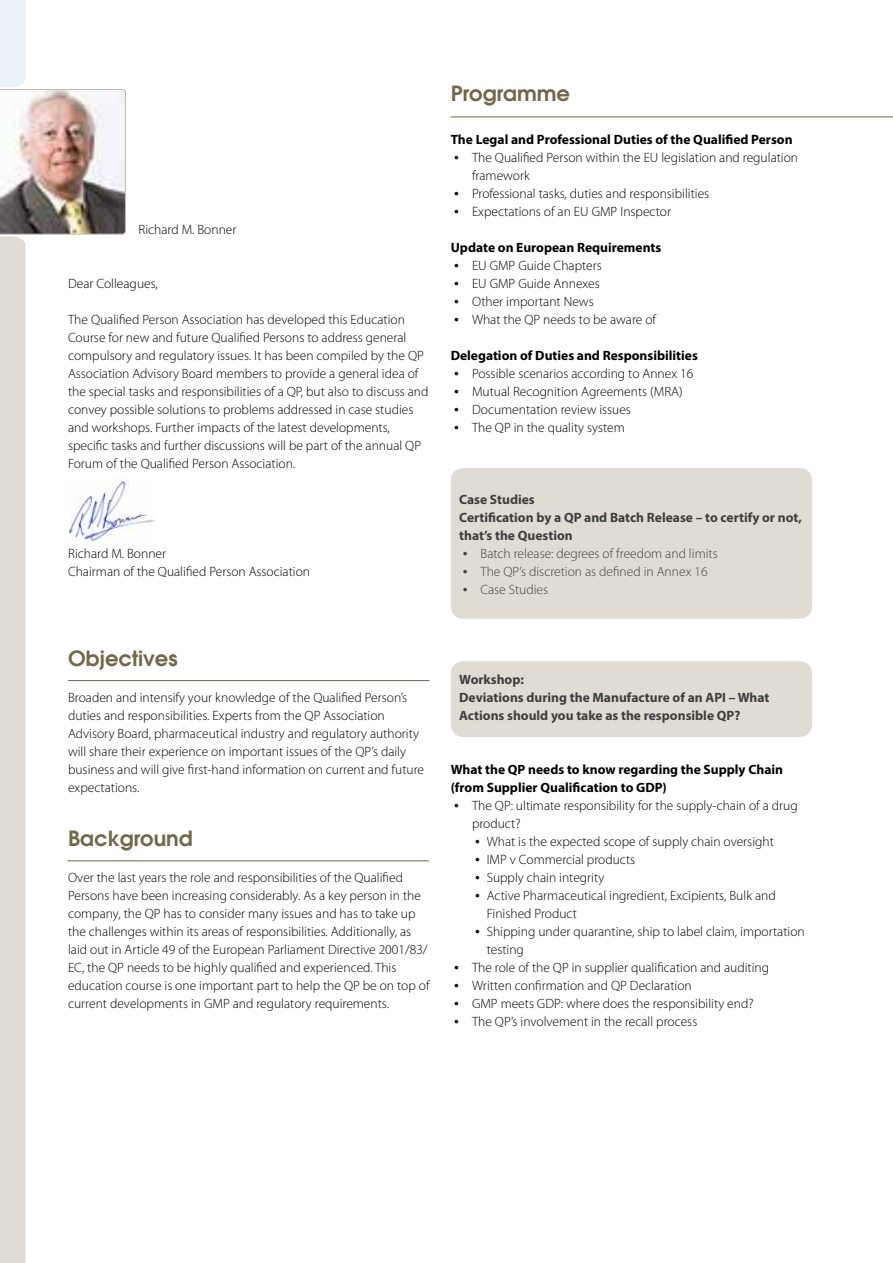
<style>
.page{position:relative;width:893px;height:1263px;background:#fff}
.page>*{position:absolute;margin:0;border:0;box-sizing:border-box;transform-origin:0 0}
.t1{font:600 21px "Avant Garde";color:#726747}
.t2{font:300 13.5px/18px "Myriad Pro";color:#000}
.t3{font:700 13.5px/18px "Myriad Pro";color:#000}
.t4{font:700 13.5px/18px "Myriad Pro";color:#3e3d40}
.t5{font:300 13.5px/18px "Myriad Pro";color:#3e3d40}
</style>
<div class="page">
<img style="left:126px;top:480px;width:28px;height:50px">
<div style="left:451px;top:468px;width:361px;height:151px;background:#e0dcd3;border-radius:13px"></div>
<div style="left:451px;top:661px;width:361px;height:76px;background:#e0dcd3;border-radius:13px"></div>
<hr style="left:451px;top:117px;width:442px;height:1px;background:#726747">
<svg style="left:0;top:0;width:126px;height:1263px"></svg>
<hr style="left:68px;top:680px;width:361px;height:1px;background:#726747">
<hr style="left:68px;top:860px;width:361px;height:1px;background:#726747">
<p class="t2" style="left:138px;top:221px;width:100px">Richard M. Bonner</p>
<p class="t2" style="left:68px;top:275px;width:91px">Dear Colleagues,</p>
<p class="t2" style="left:68px;top:311px;width:362px">The Qualified Person Association has developed this Education Course for new and future Qualified Persons to address general compulsory and regulatory issues. It has been compiled by the QP Association Advisory Board members to provide a general idea of the special tasks and responsibilities of a QP, but also to discuss and convey possible solutions to problems addressed in case studies and workshops. Further impacts of the latest developments, specific tasks and further discussions will be part of the annual QP Forum of the Qualified Person Association.</p>
<p class="t2" style="left:68px;top:545px;width:244px">Richard M. Bonner<br>Chairman of the Qualified Person Association</p>
<h1 class="t1" style="left:451px;top:79px;width:121px">Programme</h1>
<p class="t3" style="left:451px;top:130px;width:343px">The Legal and Professional Duties of the Qualified Person</p>
<p class="t2" style="left:472px;top:149px;width:328px">The Qualified Person within the EU legislation and regulation framework<br>Professional tasks, duties and responsibilities<br>Expectations of an EU GMP Inspector</p>
<p class="t3" style="left:451px;top:238px;width:212px">Update on European Requirements</p>
<p class="t2" style="left:472px;top:257px;width:186px">EU GMP Guide Chapters<br>EU GMP Guide Annexes<br>Other important News<br>What the QP needs to be aware of</p>
<p class="t3" style="left:451px;top:346px;width:249px">Delegation of Duties and Responsibilities</p>
<p class="t2" style="left:472px;top:365px;width:223px">Possible scenarios according to Annex 16<br>Mutual Recognition Agreements (MRA)<br>Documentation review issues<br>The QP in the quality system</p>
<p class="t4" style="left:459px;top:490px;width:344px">Case Studies<br>Certification by a QP and Batch Release – to certify or not, that’s the Question</p>
<p class="t5" style="left:480px;top:545px;width:239px">Batch release: degrees of freedom and limits<br>The QP’s discretion as defined in Annex 16<br>Case Studies</p>
<h1 class="t1" style="left:68px;top:644px;width:111px">Objectives</h1>
<p class="t2" style="left:68px;top:689px;width:357px">Broaden and intensify your knowledge of the Qualified Person’s duties and responsibilities. Experts from the QP Association Advisory Board, pharmaceutical industry and regulatory authority will share their experience on important issues of the QP’s daily business and will give first-hand information on current and future expectations.</p>
<h1 class="t1" style="left:68px;top:824px;width:126px">Background</h1>
<p class="t2" style="left:68px;top:869px;width:363px">Over the last years the role and responsibilities of the Qualified Persons have been increasing considerably. As a key person in the company, the QP has to consider many issues and has to take up the challenges within its areas of responsibilities. Additionally, as laid out in Article 49 of the European Parliament Directive 2001/83/ EC, the QP needs to be highly qualified and experienced. This education course is one important part to help the QP be on top of current developments in GMP and regulatory requirements.</p>
<p class="t4" style="left:459px;top:670px;width:312px">Workshop:<br>Deviations during the Manufacture of an API – What<br>Actions should you take as the responsible QP?</p>
<p class="t3" style="left:451px;top:760px;width:334px">What the QP needs to know regarding the Supply Chain (from Supplier Qualification to GDP)</p>
<p class="t2" style="left:472px;top:797px;width:327px">The QP: ultimate responsibility for the supply-chain of a drug</p>
<p class="t2" style="left:472px;top:815px;width:50px">product?</p>
<p class="t2" style="left:487px;top:833px;width:289px">What is the expected scope of supply chain oversight</p>
<p class="t2" style="left:487px;top:851px;width:150px">IMP v Commercial products</p>
<p class="t2" style="left:487px;top:869px;width:119px">Supply chain integrity</p>
<p class="t2" style="left:487px;top:887px;width:290px">Active Pharmaceutical ingredient, Excipients, Bulk and</p>
<p class="t2" style="left:487px;top:905px;width:92px">Finished Product</p>
<p class="t2" style="left:487px;top:923px;width:320px">Shipping under quarantine, ship to label claim, importation</p>
<p class="t2" style="left:487px;top:941px;width:39px">testing</p>
<p class="t2" style="left:472px;top:959px;width:299px">The role of the QP in supplier qualification and auditing</p>
<p class="t2" style="left:472px;top:977px;width:221px">Written confirmation and QP Declaration</p>
<p class="t2" style="left:472px;top:995px;width:283px">GMP meets GDP: where does the responsibility end?</p>
<p class="t2" style="left:472px;top:1013px;width:227px">The QP’s involvement in the recall process</p>
</div>
